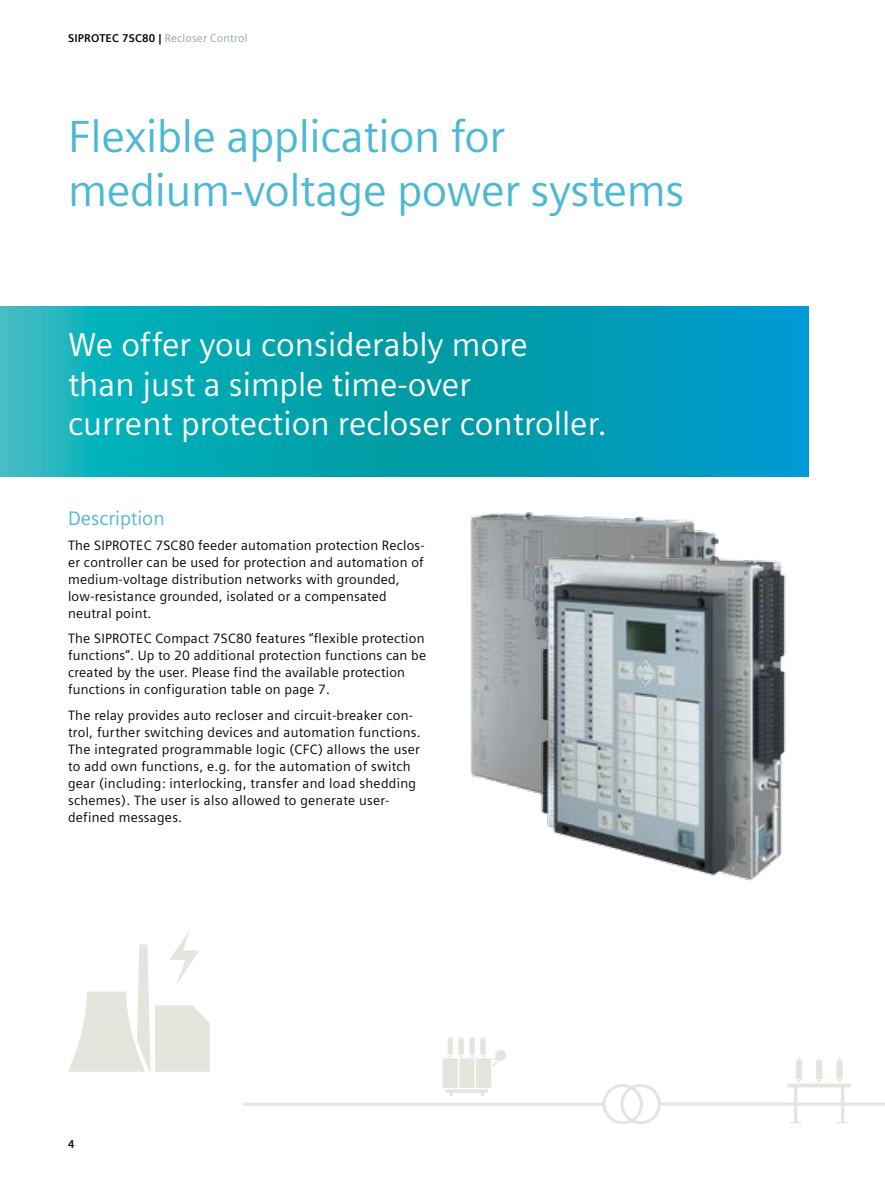
<style>
.page{position:relative;width:885px;height:1191px;background:#fff}
.page>*{position:absolute;margin:0;border:0;box-sizing:border-box;transform-origin:0 0}
.t1{font:45px/54px "Siemens Sans Global";letter-spacing:-.01em;color:#4db8d3}
.t2{font:33px/39.6px "Siemens Sans Global";color:#fff}
.t3{font:19.5px "Siemens Sans Global";color:#4db8d3}
.t4{font:13.5px/17px "Siemens Sans Global";letter-spacing:.015em;color:#000}
.t5{font:11.25px "Siemens Sans Global";letter-spacing:.015em;color:#8ca3af}
.t6{font:700 11.25px "Siemens Sans Global";color:#000}
.s1{font-weight:700;color:#000}
</style>
<div class="page">
<hr style="left:243px;top:1102px;width:361px;height:3px;background:#e5e4dd">
<hr style="left:659px;top:1102px;width:225px;height:3px;background:#e5e4dd">
<svg style="left:442px;top:1036px;width:64px;height:60px"></svg>
<svg style="left:787px;top:1057px;width:63px;height:66px"></svg>
<div style="left:620px;top:1084px;width:40px;height:40px;border:3px solid #e5e4dd;border-radius:50%"></div>
<div style="left:602px;top:1084px;width:41px;height:40px;border:3px solid #e5e4dd;border-radius:50%"></div>
<svg style="left:68px;top:931px;width:142px;height:140px"></svg>
<svg style="left:0;top:306px;width:808px;height:170px;background:#05a2b5"></svg>
<img style="left:470px;top:512px;width:249px;height:280px">
<img style="left:530px;top:549px;width:256px;height:332px">
<p class="t5" style="left:68px;top:30px;width:181px"><span class="s1">SIPROTEC 7SC80 |</span> Recloser Control</p>
<h1 class="t1" style="left:68px;top:111px;width:618px">Flexible application for medium-voltage power systems</h1>
<h2 class="t2" style="left:68px;top:326px;width:540px">We offer you considerably more<br>than just a simple time-over<br>current protection recloser controller.</h2>
<h3 class="t3" style="left:68px;top:503px;width:98px">Description</h3>
<p class="t4" style="left:68px;top:537px;width:358px">The SIPROTEC 7SC80 feeder automation protection Reclos&shy;er controller can be used for protection and automation of medium-voltage distribution networks with grounded, low-resistance grounded, isolated or a compensated neutral point.</p>
<p class="t4" style="left:68px;top:630px;width:359px">The SIPROTEC Compact 7SC80 features “flexible protection functions”. Up to 20 additional protection functions can be created by the user. Please find the available protection functions in configuration table on page 7.</p>
<p class="t4" style="left:68px;top:707px;width:354px">The relay provides auto recloser and circuit-breaker con&shy;trol, further switching devices and automation functions.<br>The integrated programmable logic (CFC) allows the user to add own functions, e.g. for the automation of switch gear (including: interlocking, transfer and load shedding schemes). The user is also allowed to generate user&shy;defined messages.</p>
<p class="t6" style="left:68px;top:1137px;width:8px">4</p>
</div>
